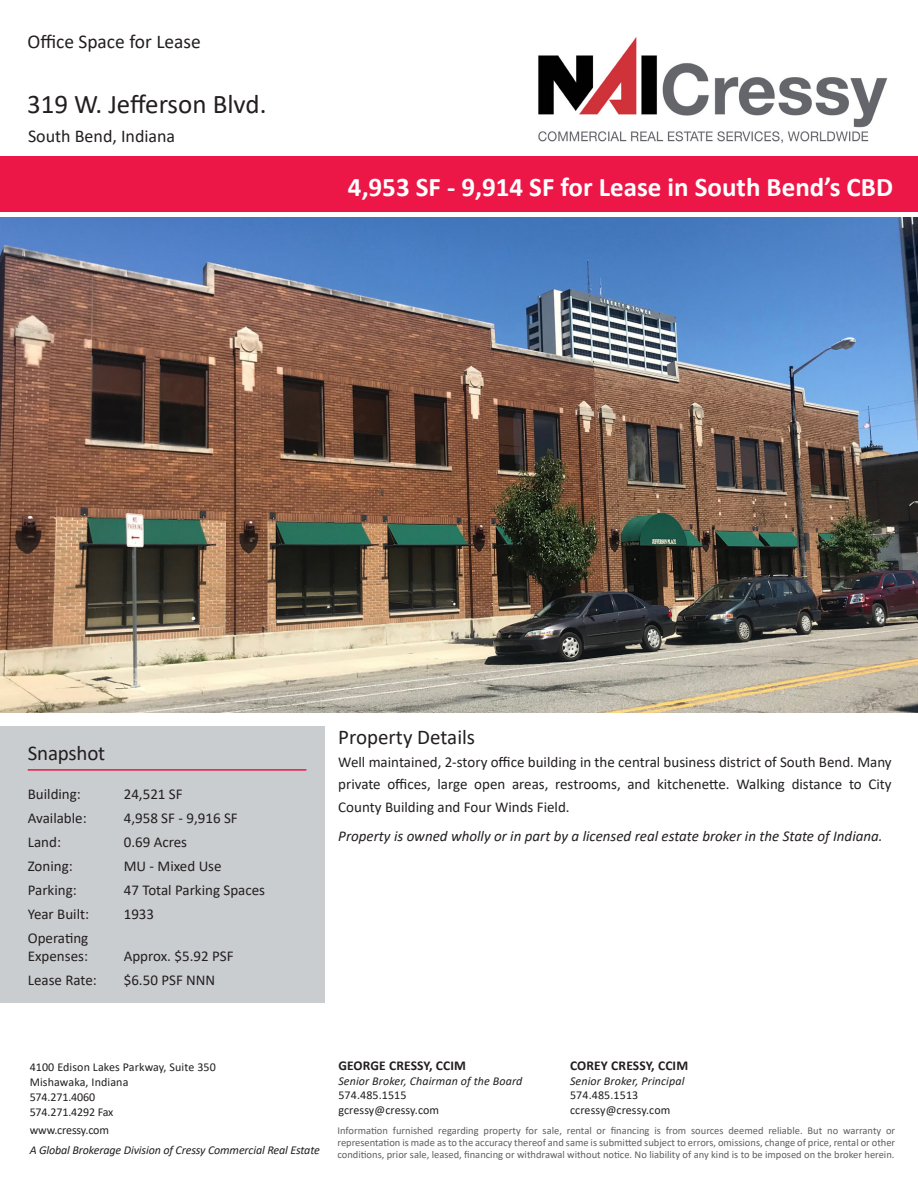
<style>
.page{position:relative;width:918px;height:1188px;background:#fff}
.page>*{position:absolute;margin:0;border:0;box-sizing:border-box;transform-origin:0 0}
.body{font:700 27px "Calibri";color:#fff}
.t1{font:27px "Calibri";color:#231f20}
.t2{font:21px "Calibri";letter-spacing:-.005em;color:#231f20}
.t3{font:19.5px "Calibri";color:#231f20}
.t4{font:18px "Calibri";color:#231f20}
.body-2{font:15px/22.5px "Calibri";color:#231f20;text-align:justify}
.snapshot_data{font:15px "Calibri";color:#231f20}
.body-3{font:italic 15px "Calibri";color:#231f20}
.t5{font:700 13.5px "Calibri";letter-spacing:.01em;color:#231f20}
.t6{font:12px/15px "Calibri";letter-spacing:.01em;color:#231f20}
.t7{font:italic 12px "Calibri";letter-spacing:.01em;color:#231f20}
.t8{font:italic 12px "Calibri";letter-spacing:-.01em;color:#231f20}
.t9{font:12px "Calibri";letter-spacing:-.01em;color:#231f20}
.t10{font:10.5px/12px "Calibri";color:#5f5f62;text-align:justify}
</style>
<div class="page">
<div style="left:0;top:726px;width:325px;height:277px;background:#cacdd0"></div>
<hr style="left:28px;top:769px;width:278px;height:2px;background:#ed1747">
<img style="left:1px;top:217px;width:917px;height:496px">
<img style="left:538px;top:38px;width:350px;height:105px">
<svg style="left:0;top:211px;width:918px;height:1px"></svg>
<div style="left:0;top:156px;width:918px;height:55px;background:#ed1747"></div>
<h3 class="t3" style="left:27px;top:28px;width:175px">Office Space for Lease</h3>
<h1 class="t1" style="left:27px;top:85px;width:241px">319 W. Jefferson Blvd.</h1>
<h3 class="t4" style="left:28px;top:123px;width:149px">South Bend, Indiana</h3>
<p class="body" style="left:348px;top:168px;width:547px">4,953 SF - 9,914 SF for Lease in South Bend’s CBD</p>
<p class="t2" style="left:28px;top:739px;width:79px">Snapshot</p>
<p class="snapshot_data" style="left:28px;top:784px;width:55px">Building:</p>
<p class="snapshot_data" style="left:124px;top:784px;width:60px">24,521 SF</p>
<p class="snapshot_data" style="left:28px;top:808px;width:60px">Available:</p>
<p class="snapshot_data" style="left:124px;top:808px;width:116px">4,958 SF - 9,916 SF</p>
<p class="snapshot_data" style="left:28px;top:832px;width:35px">Land:</p>
<p class="snapshot_data" style="left:124px;top:832px;width:65px">0.69 Acres</p>
<p class="snapshot_data" style="left:28px;top:856px;width:46px">Zoning:</p>
<p class="snapshot_data" style="left:124px;top:856px;width:99px">MU - Mixed Use</p>
<p class="snapshot_data" style="left:28px;top:880px;width:51px">Parking:</p>
<p class="snapshot_data" style="left:124px;top:880px;width:143px">47 Total Parking Spaces</p>
<p class="snapshot_data" style="left:28px;top:904px;width:63px">Year Built:</p>
<p class="snapshot_data" style="left:124px;top:904px;width:32px">1933</p>
<p class="snapshot_data" style="left:28px;top:928px;width:62px">Operating</p>
<p class="snapshot_data" style="left:28px;top:946px;width:62px">Expenses:</p>
<p class="snapshot_data" style="left:124px;top:946px;width:111px">Approx. $5.92 PSF</p>
<p class="snapshot_data" style="left:28px;top:970px;width:71px">Lease Rate:</p>
<p class="snapshot_data" style="left:124px;top:970px;width:93px">$6.50 PSF NNN</p>
<p class="t2" style="left:338px;top:723px;width:138px">Property Details</p>
<p class="body-2" style="left:338px;top:750px;width:555px">Well maintained, 2-story office building in the central business district of South Bend. Many private offices, large open areas, restrooms, and kitchenette. Walking distance to City County Building and Four Winds Field.</p>
<p class="body-3" style="left:338px;top:826px;width:546px">Property is owned wholly or in part by a licensed real estate broker in the State of Indiana.</p>
<p class="t6" style="left:30px;top:1059px;width:188px">4100 Edison Lakes Parkway, Suite 350<br>Mishawaka, Indiana<br>574.271.4060<br>574.271.4292 Fax</p>
<p class="t9" style="left:30px;top:1122px;width:81px">www.cressy.com</p>
<p class="t8" style="left:30px;top:1142px;width:292px">A Global Brokerage Division of Cressy Commercial Real Estate</p>
<p class="t5" style="left:338px;top:1056px;width:129px">GEORGE CRESSY, CCIM</p>
<p class="t7" style="left:338px;top:1072px;width:186px">Senior Broker, Chairman of the Board</p>
<p class="t6" style="left:338px;top:1088px;width:102px;line-height:14.4px">574.485.1515 gcressy@cressy.com</p>
<p class="t5" style="left:570px;top:1056px;width:120px">COREY CRESSY, CCIM</p>
<p class="t7" style="left:570px;top:1072px;width:116px">Senior Broker, Principal</p>
<p class="t6" style="left:570px;top:1088px;width:102px;line-height:14.4px">574.485.1513 ccressy@cressy.com</p>
<p class="t10" style="left:338px;top:1124px;width:559px">Information furnished regarding property for sale, rental or financing is from sources deemed reliable. But no warranty or representation is made as to the accuracy thereof and same is submitted subject to errors, omissions, change of price, rental or other conditions, prior sale, leased, financing or withdrawal without notice. No liability of any kind is to be imposed on the broker herein.</p>
</div>
